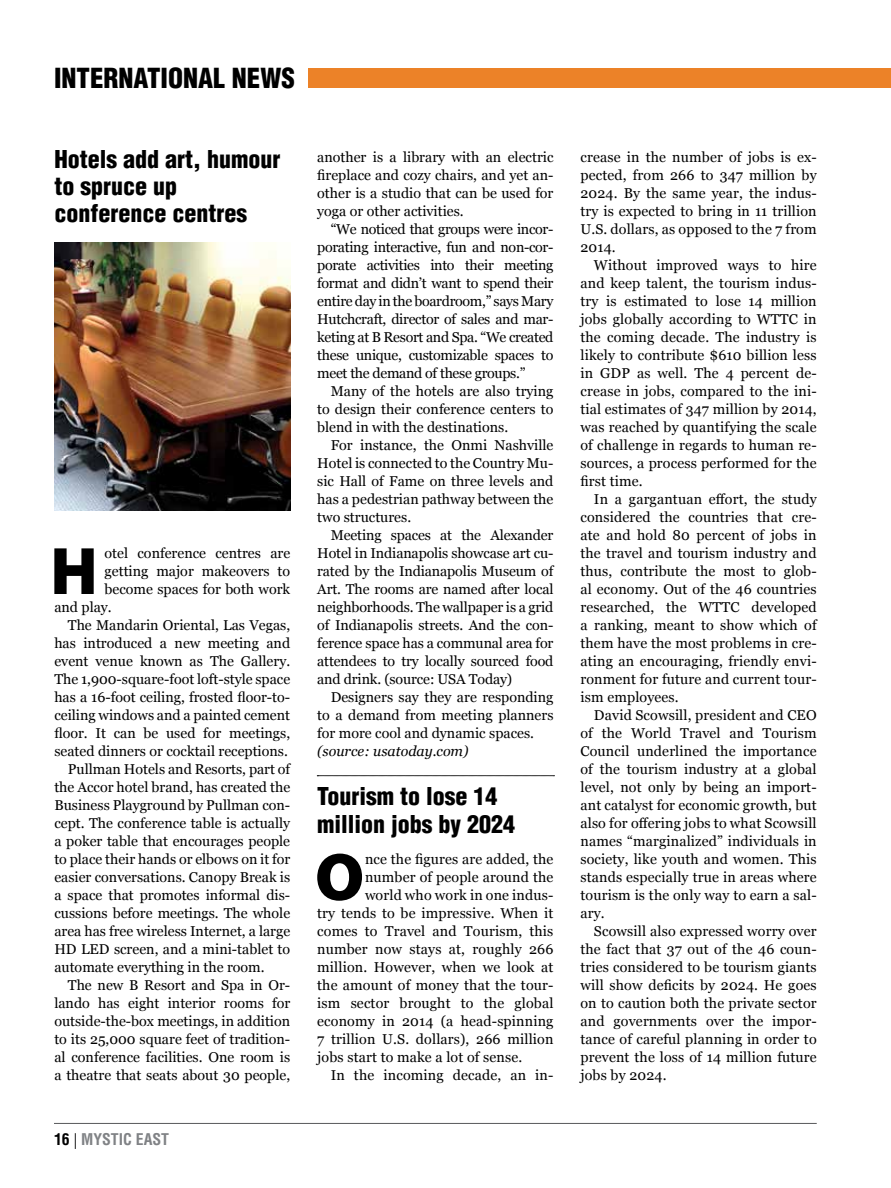
<style>
.page{position:relative;width:891px;height:1188px;background:#fff}
.page>*{position:absolute;margin:0;border:0;box-sizing:border-box;transform-origin:0 0}
.t1{font:900 67.65px "Myriad Pro";color:#000}
.t2{font:900 condensed 27px "Helvetica LT Std";color:#000}
.t3{font:900 condensed 24px/27px "Helvetica LT Std";color:#000}
.t4{font:700 condensed 15.75px "Helvetica LT Std";color:#808285}
.t5{font:14.25px/18px "Georgia";color:#000;text-align:justify}
.t6{font:italic 14.25px "Georgia";color:#000}
.s1{color:#000}
.s2{font-weight:300;font-stretch:normal;color:#000}
</style>
<div class="page">
<hr style="left:54px;top:1123px;width:763px;height:1px;background:#58595b">
<svg style="left:317px;top:775px;width:238px;height:1px"></svg>
<div style="left:309px;top:69px;width:582px;height:19px;background:#ec8228"></div>
<img style="left:54px;top:243px;width:236px;height:268px">
<h2 class="t2" style="left:54px;top:61px;width:242px">INTERNATIONAL NEWS</h2>
<h3 class="t3" style="left:54px;top:145px;width:227px">Hotels add art, humour to spruce up conference centres</h3>
<h1 class="t1" style="left:50px;top:526px;width:49px">H</h1>
<p class="t5" style="left:105px;top:544px;width:187px">otel conference centres are</p>
<p class="t5" style="left:105px;top:562px;width:187px">getting major makeovers to</p>
<p class="t5" style="left:105px;top:580px;width:187px">become spaces for both work</p>
<p class="t5" style="left:54px;top:598px;width:59px">and play.</p>
<p class="t5" style="left:68px;top:616px;width:224px">The Mandarin Oriental, Las Vegas,</p>
<p class="t5" style="left:54px;top:634px;width:237px">has introduced a new meeting and</p>
<p class="t5" style="left:54px;top:652px;width:237px">event venue known as The Gallery.</p>
<p class="t5" style="left:54px;top:670px;width:237px">The 1,900-square-foot loft-style space</p>
<p class="t5" style="left:54px;top:688px;width:237px">has a 16-foot ceiling, frosted floor-to-</p>
<p class="t5" style="left:54px;top:706px;width:237px">ceiling windows and a painted cement</p>
<p class="t5" style="left:54px;top:724px;width:237px">floor. It can be used for meetings,</p>
<p class="t5" style="left:54px;top:742px;width:235px">seated dinners or cocktail receptions.</p>
<p class="t5" style="left:68px;top:760px;width:224px">Pullman Hotels and Resorts, part of</p>
<p class="t5" style="left:54px;top:778px;width:237px">the Accor hotel brand, has created the</p>
<p class="t5" style="left:54px;top:796px;width:237px">Business Playground by Pullman con-</p>
<p class="t5" style="left:54px;top:814px;width:237px">cept. The conference table is actually</p>
<p class="t5" style="left:54px;top:832px;width:237px">a poker table that encourages people</p>
<p class="t5" style="left:54px;top:850px;width:237px">to place their hands or elbows on it for</p>
<p class="t5" style="left:54px;top:868px;width:237px">easier conversations. Canopy Break is</p>
<p class="t5" style="left:54px;top:886px;width:237px">a space that promotes informal dis-</p>
<p class="t5" style="left:54px;top:904px;width:237px">cussions before meetings. The whole</p>
<p class="t5" style="left:54px;top:922px;width:237px">area has free wireless Internet, a large</p>
<p class="t5" style="left:54px;top:940px;width:237px">HD LED screen, and a mini-tablet to</p>
<p class="t5" style="left:54px;top:958px;width:212px">automate everything in the room.</p>
<p class="t5" style="left:68px;top:976px;width:224px">The new B Resort and Spa in Or-</p>
<p class="t5" style="left:54px;top:994px;width:237px">lando has eight interior rooms for</p>
<p class="t5" style="left:54px;top:1012px;width:237px">outside-the-box meetings, in addition</p>
<p class="t5" style="left:54px;top:1030px;width:237px">to its 25,000 square feet of tradition-</p>
<p class="t5" style="left:54px;top:1048px;width:237px">al conference facilities. One room is</p>
<p class="t5" style="left:54px;top:1066px;width:237px">a theatre that seats about 30 people,</p>
<p class="t4" style="left:54px;top:1130px;width:117px"><span class="s1">16</span> <span class="s2">|</span> MYSTIC EAST</p>
<p class="t5" style="left:317px;top:148px;width:238px">another is a library with an electric fireplace and cozy chairs, and yet an&shy;other is a studio that can be used for yoga or other activities.</p>
<p class="t5" style="left:317px;top:220px;width:238px;text-indent:13px">“We noticed that groups were incor&shy;porating interactive, fun and non-cor&shy;porate activities into their meeting format and didn’t want to spend their entire day in the boardroom,” says Mary Hutchcraft, director of sales and mar&shy;keting at B Resort and Spa. “We created these unique, customizable spaces to meet the demand of these groups.”</p>
<p class="t5" style="left:317px;top:382px;width:238px;text-indent:13px">Many of the hotels are also trying to design their conference centers to blend in with the destinations.</p>
<p class="t5" style="left:317px;top:436px;width:238px;text-indent:13px">For instance, the Onmi Nashville Hotel is connected to the Country Mu&shy;sic Hall of Fame on three levels and has a pedestrian pathway between the two structures.</p>
<p class="t5" style="left:317px;top:526px;width:238px;text-indent:13px">Meeting spaces at the Alexander Hotel in Indianapolis showcase art cu&shy;rated by the Indianapolis Museum of Art. The rooms are named after local neighborhoods. The wallpaper is a grid of Indianapolis streets. And the con&shy;ference space has a communal area for attendees to try locally sourced food and drink. (source: USA Today)</p>
<p class="t5" style="left:317px;top:688px;width:238px;text-indent:13px">Designers say they are responding to a demand from meeting planners for more cool and dynamic spaces.</p>
<p class="t6" style="left:317px;top:742px;width:153px">(source: usatoday.com)</p>
<h3 class="t3" style="left:317px;top:781px;width:199px;line-height:28.5px">Tourism to lose 14 million jobs by 2024</h3>
<h1 class="t1" style="left:315px;top:832px;width:51px">O</h1>
<p class="t5" style="left:365px;top:850px;width:190px">nce the figures are added, the</p>
<p class="t5" style="left:365px;top:868px;width:190px">number of people around the</p>
<p class="t5" style="left:365px;top:886px;width:190px">world who work in one indus-</p>
<p class="t5" style="left:317px;top:904px;width:238px">try tends to be impressive. When it</p>
<p class="t5" style="left:317px;top:922px;width:238px">comes to Travel and Tourism, this</p>
<p class="t5" style="left:317px;top:940px;width:238px">number now stays at, roughly 266</p>
<p class="t5" style="left:317px;top:958px;width:238px">million. However, when we look at</p>
<p class="t5" style="left:317px;top:976px;width:238px">the amount of money that the tour-</p>
<p class="t5" style="left:317px;top:994px;width:238px">ism sector brought to the global</p>
<p class="t5" style="left:317px;top:1012px;width:238px">economy in 2014 (a head-spinning</p>
<p class="t5" style="left:317px;top:1030px;width:238px">7 trillion U.S. dollars), 266 million</p>
<p class="t5" style="left:317px;top:1048px;width:207px">jobs start to make a lot of sense.</p>
<p class="t5" style="left:331px;top:1066px;width:224px">In the incoming decade, an in-</p>
<p class="t5" style="left:580px;top:148px;width:238px">crease in the number of jobs is ex&shy;pected, from 266 to 347 million by 2024. By the same year, the indus&shy;try is expected to bring in 11 trillion U.S. dollars, as opposed to the 7 from 2014.</p>
<p class="t5" style="left:580px;top:256px;width:238px;text-indent:13px">Without improved ways to hire and keep talent, the tourism indus&shy;try is estimated to lose 14 million jobs globally according to WTTC in the coming decade. The industry is likely to contribute $610 billion less in GDP as well. The 4 percent de&shy;crease in jobs, compared to the ini&shy;tial estimates of 347 million by 2014, was reached by quantifying the scale of challenge in regards to human re&shy;sources, a process performed for the first time.</p>
<p class="t5" style="left:580px;top:490px;width:238px;text-indent:13px">In a gargantuan effort, the study considered the countries that cre&shy;ate and hold 80 percent of jobs in the travel and tourism industry and thus, contribute the most to glob&shy;al economy. Out of the 46 countries researched, the WTTC developed a ranking, meant to show which of them have the most problems in cre&shy;ating an encouraging, friendly envi&shy;ronment for future and current tour&shy;ism employees.</p>
<p class="t5" style="left:580px;top:706px;width:238px;text-indent:13px">David Scowsill, president and CEO of the World Travel and Tourism Council underlined the importance of the tourism industry at a global level, not only by being an import&shy;ant catalyst for economic growth, but also for offering jobs to what Scowsill names “marginalized” individuals in society, like youth and women. This stands especially true in areas where tourism is the only way to earn a sal&shy;ary.</p>
<p class="t5" style="left:580px;top:922px;width:238px;text-indent:13px">Scowsill also expressed worry over the fact that 37 out of the 46 coun&shy;tries considered to be tourism giants will show deficits by 2024. He goes on to caution both the private sector and governments over the impor&shy;tance of careful planning in order to prevent the loss of 14 million future jobs by 2024.</p>
</div>
